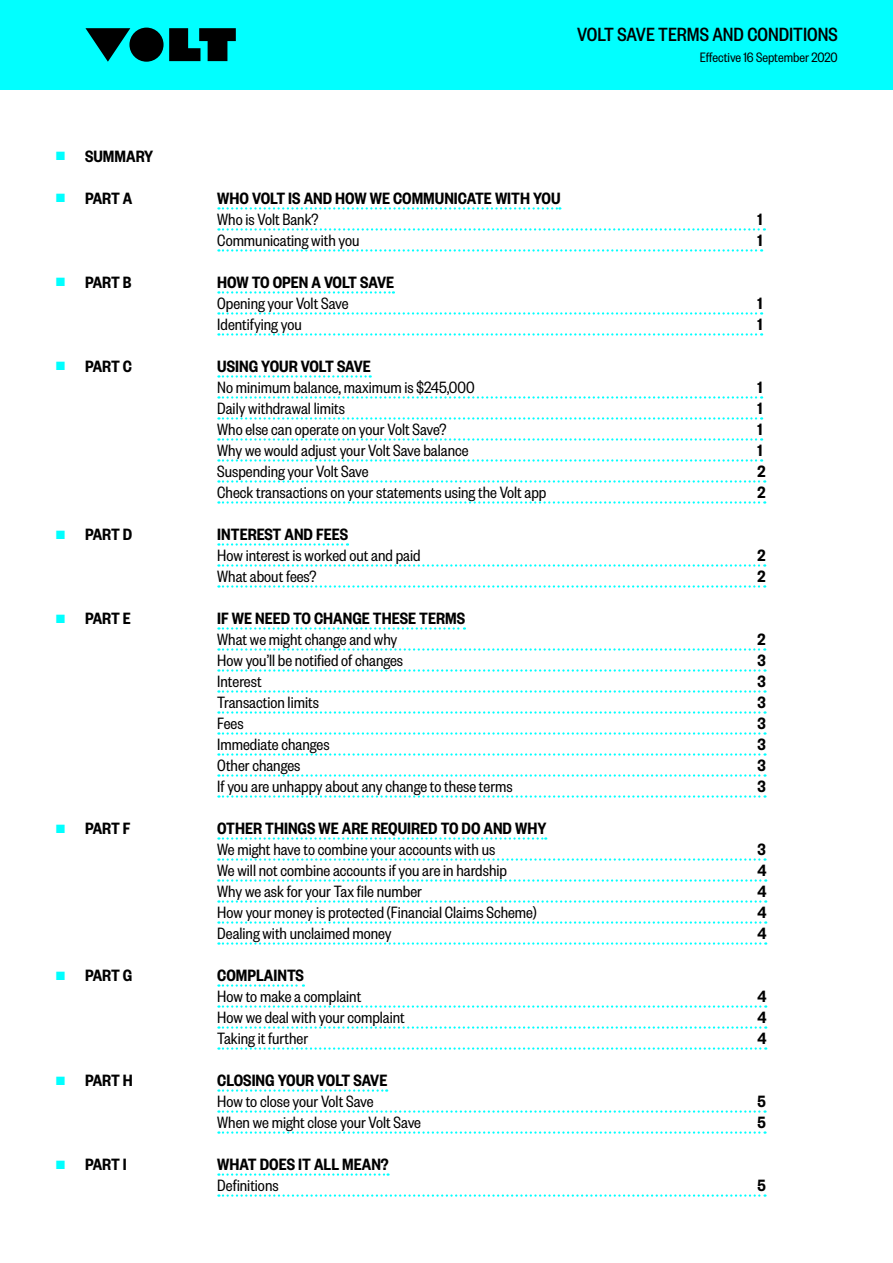
<style>
.page{position:relative;width:893px;height:1263px;background:#fff}
.page>*{position:absolute;margin:0;border:0;box-sizing:border-box;transform-origin:0 0}
.t1{font:500 21px "Founders Grotesk Cond";color:#000}
.t2{font:18px "Founders Grotesk Cond";color:#000}
.t3{font:600 18px "Founders Grotesk Cond";color:#000}
.t4{font:15px "Founders Grotesk Cond";color:#000}
.s1{font-family:"Arial";font-weight:700;color:#01ffff}
</style>
<div class="page">
<div style="left:0;top:0;width:893px;height:89px;background:#01ffff"></div>
<svg style="left:169px;top:28px;width:67px;height:33px"></svg>
<div style="left:129px;top:28px;width:35px;height:34px;background:#000;border-radius:50%"></div>
<svg style="left:85px;top:28px;width:45px;height:34px"></svg>
<svg style="left:218px;top:207px;width:342px;height:3px"></svg>
<svg style="left:218px;top:228px;width:547px;height:3px"></svg>
<svg style="left:218px;top:249px;width:544px;height:3px"></svg>
<svg style="left:218px;top:291px;width:176px;height:3px"></svg>
<svg style="left:218px;top:312px;width:544px;height:3px"></svg>
<svg style="left:218px;top:333px;width:544px;height:3px"></svg>
<svg style="left:218px;top:375px;width:153px;height:3px"></svg>
<svg style="left:218px;top:396px;width:544px;height:3px"></svg>
<svg style="left:218px;top:417px;width:544px;height:3px"></svg>
<svg style="left:218px;top:438px;width:544px;height:3px"></svg>
<svg style="left:218px;top:459px;width:544px;height:3px"></svg>
<svg style="left:218px;top:480px;width:547px;height:3px"></svg>
<svg style="left:218px;top:501px;width:547px;height:3px"></svg>
<svg style="left:218px;top:543px;width:130px;height:3px"></svg>
<svg style="left:218px;top:564px;width:547px;height:3px"></svg>
<svg style="left:218px;top:585px;width:547px;height:3px"></svg>
<svg style="left:218px;top:627px;width:247px;height:3px"></svg>
<svg style="left:218px;top:648px;width:547px;height:3px"></svg>
<svg style="left:218px;top:669px;width:547px;height:3px"></svg>
<svg style="left:218px;top:690px;width:547px;height:3px"></svg>
<svg style="left:218px;top:711px;width:547px;height:3px"></svg>
<svg style="left:218px;top:732px;width:547px;height:3px"></svg>
<svg style="left:218px;top:753px;width:547px;height:3px"></svg>
<svg style="left:218px;top:774px;width:547px;height:3px"></svg>
<svg style="left:218px;top:795px;width:547px;height:3px"></svg>
<svg style="left:218px;top:837px;width:328px;height:3px"></svg>
<svg style="left:218px;top:858px;width:547px;height:3px"></svg>
<svg style="left:218px;top:879px;width:548px;height:3px"></svg>
<svg style="left:218px;top:900px;width:548px;height:3px"></svg>
<svg style="left:218px;top:921px;width:548px;height:3px"></svg>
<svg style="left:218px;top:942px;width:548px;height:3px"></svg>
<svg style="left:218px;top:984px;width:86px;height:3px"></svg>
<svg style="left:218px;top:1005px;width:548px;height:3px"></svg>
<svg style="left:218px;top:1026px;width:548px;height:3px"></svg>
<svg style="left:218px;top:1047px;width:548px;height:3px"></svg>
<svg style="left:218px;top:1089px;width:169px;height:3px"></svg>
<svg style="left:218px;top:1110px;width:547px;height:3px"></svg>
<svg style="left:218px;top:1131px;width:547px;height:3px"></svg>
<svg style="left:218px;top:1173px;width:171px;height:3px"></svg>
<svg style="left:218px;top:1194px;width:547px;height:3px"></svg>
<p class="t1" style="left:577px;top:22px;width:262px">VOLT SAVE TERMS AND CONDITIONS</p>
<p class="t4" style="left:700px;top:48px;width:139px">Effective 16 September 2020</p>
<p class="t3" style="left:55px;top:145px;width:100px"><span class="s1">■</span> SUMMARY</p>
<p class="t3" style="left:55px;top:187px;width:79px"><span class="s1">■</span> PART A</p>
<p class="t3" style="left:217px;top:187px;width:345px">WHO VOLT IS AND HOW WE COMMUNICATE WITH YOU</p>
<p class="t2" style="left:217px;top:209px;width:103px">Who is Volt Bank?</p>
<p class="t3" style="left:757px;top:208px;width:6px">1</p>
<p class="t2" style="left:217px;top:230px;width:144px">Communicating with you</p>
<p class="t3" style="left:757px;top:229px;width:6px">1</p>
<p class="t3" style="left:55px;top:271px;width:78px"><span class="s1">■</span> PART B</p>
<p class="t3" style="left:217px;top:271px;width:178px">HOW TO OPEN A VOLT SAVE</p>
<p class="t2" style="left:217px;top:293px;width:133px">Opening your Volt Save</p>
<p class="t3" style="left:757px;top:292px;width:6px">1</p>
<p class="t2" style="left:217px;top:314px;width:86px">Identifying you</p>
<p class="t3" style="left:757px;top:313px;width:6px">1</p>
<p class="t3" style="left:55px;top:355px;width:78px"><span class="s1">■</span> PART C</p>
<p class="t3" style="left:217px;top:355px;width:155px">USING YOUR VOLT SAVE</p>
<p class="t2" style="left:217px;top:377px;width:259px">No minimum balance, maximum is $245,000</p>
<p class="t3" style="left:757px;top:376px;width:6px">1</p>
<p class="t2" style="left:217px;top:398px;width:129px">Daily withdrawal limits</p>
<p class="t3" style="left:757px;top:397px;width:6px">1</p>
<p class="t2" style="left:217px;top:419px;width:231px">Who else can operate on your Volt Save?</p>
<p class="t3" style="left:757px;top:418px;width:6px">1</p>
<p class="t2" style="left:217px;top:440px;width:253px">Why we would adjust your Volt Save balance</p>
<p class="t3" style="left:757px;top:439px;width:6px">1</p>
<p class="t2" style="left:217px;top:461px;width:153px">Suspending your Volt Save</p>
<p class="t3" style="left:757px;top:460px;width:10px">2</p>
<p class="t2" style="left:217px;top:482px;width:331px">Check transactions on your statements using the Volt app</p>
<p class="t3" style="left:757px;top:481px;width:10px">2</p>
<p class="t3" style="left:55px;top:523px;width:79px"><span class="s1">■</span> PART D</p>
<p class="t3" style="left:217px;top:523px;width:132px">INTEREST AND FEES</p>
<p class="t2" style="left:217px;top:545px;width:205px">How interest is worked out and paid</p>
<p class="t3" style="left:757px;top:544px;width:10px">2</p>
<p class="t2" style="left:217px;top:566px;width:101px">What about fees?</p>
<p class="t3" style="left:757px;top:565px;width:10px">2</p>
<p class="t3" style="left:55px;top:607px;width:77px"><span class="s1">■</span> PART E</p>
<p class="t3" style="left:217px;top:607px;width:249px">IF WE NEED TO CHANGE THESE TERMS</p>
<p class="t2" style="left:217px;top:629px;width:182px">What we might change and why</p>
<p class="t3" style="left:757px;top:628px;width:10px">2</p>
<p class="t2" style="left:217px;top:650px;width:187px">How you’ll be notified of changes</p>
<p class="t3" style="left:757px;top:649px;width:10px">3</p>
<p class="t2" style="left:217px;top:671px;width:46px">Interest</p>
<p class="t3" style="left:757px;top:670px;width:10px">3</p>
<p class="t2" style="left:217px;top:692px;width:103px">Transaction limits</p>
<p class="t3" style="left:757px;top:691px;width:10px">3</p>
<p class="t2" style="left:217px;top:713px;width:28px">Fees</p>
<p class="t3" style="left:757px;top:712px;width:10px">3</p>
<p class="t2" style="left:217px;top:734px;width:114px">Immediate changes</p>
<p class="t3" style="left:757px;top:733px;width:10px">3</p>
<p class="t2" style="left:217px;top:755px;width:85px">Other changes</p>
<p class="t3" style="left:757px;top:754px;width:10px">3</p>
<p class="t2" style="left:217px;top:776px;width:297px">If you are unhappy about any change to these terms</p>
<p class="t3" style="left:757px;top:775px;width:10px">3</p>
<p class="t3" style="left:55px;top:817px;width:77px"><span class="s1">■</span> PART F</p>
<p class="t3" style="left:217px;top:817px;width:331px">OTHER THINGS WE ARE REQUIRED TO DO AND WHY</p>
<p class="t2" style="left:217px;top:839px;width:280px">We might have to combine your accounts with us</p>
<p class="t3" style="left:757px;top:838px;width:10px">3</p>
<p class="t2" style="left:217px;top:860px;width:291px">We will not combine accounts if you are in hardship</p>
<p class="t3" style="left:757px;top:859px;width:11px">4</p>
<p class="t2" style="left:217px;top:881px;width:206px">Why we ask for your Tax file number</p>
<p class="t3" style="left:757px;top:880px;width:11px">4</p>
<p class="t2" style="left:217px;top:902px;width:321px">How your money is protected (Financial Claims Scheme)</p>
<p class="t3" style="left:757px;top:901px;width:11px">4</p>
<p class="t2" style="left:217px;top:923px;width:176px">Dealing with unclaimed money</p>
<p class="t3" style="left:757px;top:922px;width:11px">4</p>
<p class="t3" style="left:55px;top:964px;width:79px"><span class="s1">■</span> PART G</p>
<p class="t3" style="left:217px;top:964px;width:88px">COMPLAINTS</p>
<p class="t2" style="left:217px;top:986px;width:146px">How to make a complaint</p>
<p class="t3" style="left:757px;top:985px;width:11px">4</p>
<p class="t2" style="left:217px;top:1007px;width:189px">How we deal with your complaint</p>
<p class="t3" style="left:757px;top:1006px;width:11px">4</p>
<p class="t2" style="left:217px;top:1028px;width:92px">Taking it further</p>
<p class="t3" style="left:757px;top:1027px;width:11px">4</p>
<p class="t3" style="left:55px;top:1069px;width:79px"><span class="s1">■</span> PART H</p>
<p class="t3" style="left:217px;top:1069px;width:172px">CLOSING YOUR VOLT SAVE</p>
<p class="t2" style="left:217px;top:1091px;width:158px">How to close your Volt Save</p>
<p class="t3" style="left:757px;top:1090px;width:10px">5</p>
<p class="t2" style="left:217px;top:1112px;width:205px">When we might close your Volt Save</p>
<p class="t3" style="left:757px;top:1111px;width:10px">5</p>
<p class="t3" style="left:55px;top:1153px;width:73px"><span class="s1">■</span> PART I</p>
<p class="t3" style="left:217px;top:1153px;width:173px">WHAT DOES IT ALL MEAN?</p>
<p class="t2" style="left:217px;top:1175px;width:63px">Definitions</p>
<p class="t3" style="left:757px;top:1174px;width:10px">5</p>
</div>
